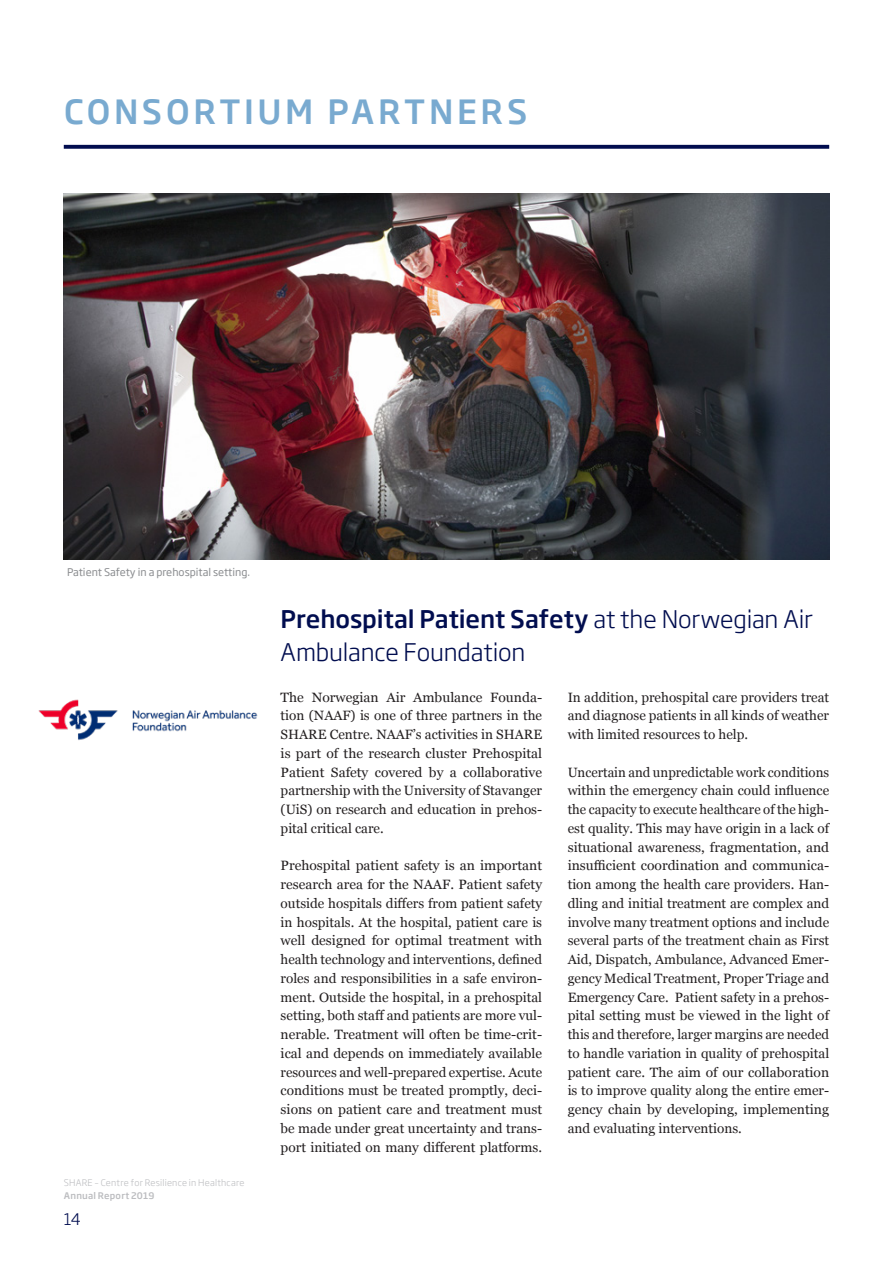
<style>
.page{position:relative;width:893px;height:1263px;background:#fff}
.page>*{position:absolute;margin:0;border:0;box-sizing:border-box;transform-origin:0 0}
.t1{font:500 33px "Soho Gothic Std";letter-spacing:.11em;color:#79aad0}
.t2{font:300 24px/33px "Soho Gothic Std";letter-spacing:-.01em;color:#010d4f}
.t3{font:300 15.75px "Soho Gothic Std";color:#010d4f}
.t4{font:13.5px/18.8px "Georgia";color:#231f20;text-align:justify}
.t5{font:10.5px "Soho Gothic Std";color:#8a8c8f}
.t6{font:300 9px "Soho Gothic Std";letter-spacing:.025em;color:#bcbdc0}
.t7{font:500 9px "Soho Gothic Std";letter-spacing:.025em;color:#bcbdc0}
.s1{font-weight:500}
</style>
<div class="page">
<svg style="left:64px;top:145px;width:765px;height:4px;background:#111c5a"></svg>
<img style="left:38px;top:699px;width:220px;height:41px">
<img style="left:64px;top:194px;width:765px;height:365px">
<h1 class="t1" style="left:64px;top:90px;width:465px">CONSORTIUM PARTNERS</h1>
<p class="t5" style="left:67px;top:565px;width:185px">Patient Safety in a prehospital setting.</p>
<p class="t6" style="left:64px;top:1177px;width:182px">SHARE – Centre for Resilience in Healthcare</p>
<p class="t7" style="left:64px;top:1190px;width:92px">Annual Report 2019</p>
<p class="t3" style="left:64px;top:1209px;width:19px">14</p>
<h2 class="t2" style="left:281px;top:603px;width:534px"><span class="s1">Prehospital Patient Safety</span> at the Norwegian Air<br>Ambulance Foundation</h2>
<p class="t4" style="left:281px;top:687px;width:263px">The Norwegian Air Ambulance Founda&shy;tion (NAAF) is one of three partners in the SHARE Centre. NAAF’s activities in SHARE is part of the research cluster Prehospital Patient Safety covered by a collaborative partnership with the University of Stavanger (UiS) on research and education in prehos&shy;pital critical care.</p>
<p class="t4" style="left:281px;top:856px;width:263px">Prehospital patient safety is an important research area for the NAAF. Patient safety outside hospitals differs from patient safety in hospitals. At the hospital, patient care is well designed for optimal treatment with health technology and interventions, defined roles and responsibilities in a safe environ&shy;ment. Outside the hospital, in a prehospital setting, both staff and patients are more vul&shy;nerable. Treatment will often be time-crit&shy;ical and depends on immediately available resources and well-prepared expertise. Acute conditions must be treated promptly, deci&shy;sions on patient care and treatment must be made under great uncertainty and trans&shy;port initiated on many different platforms.</p>
<p class="t4" style="left:568px;top:687px;width:263px">In addition, prehospital care providers treat and diagnose patients in all kinds of weather with limited resources to help.</p>
<p class="t4" style="left:568px;top:762px;width:263px">Uncertain and unpredictable work conditions within the emergency chain could influence the capacity to execute healthcare of the high&shy;est quality. This may have origin in a lack of situational awareness, fragmentation, and insufficient coordination and communica&shy;tion among the health care providers. Han&shy;dling and initial treatment are complex and involve many treatment options and include several parts of the treatment chain as First Aid, Dispatch, Ambulance, Advanced Emer&shy;gency Medical Treatment, Proper Triage and Emergency Care. Patient safety in a prehos&shy;pital setting must be viewed in the light of this and therefore, larger margins are needed to handle variation in quality of prehospital patient care. The aim of our collaboration is to improve quality along the entire emer&shy;gency chain by developing, implementing and evaluating interventions.</p>
</div>
